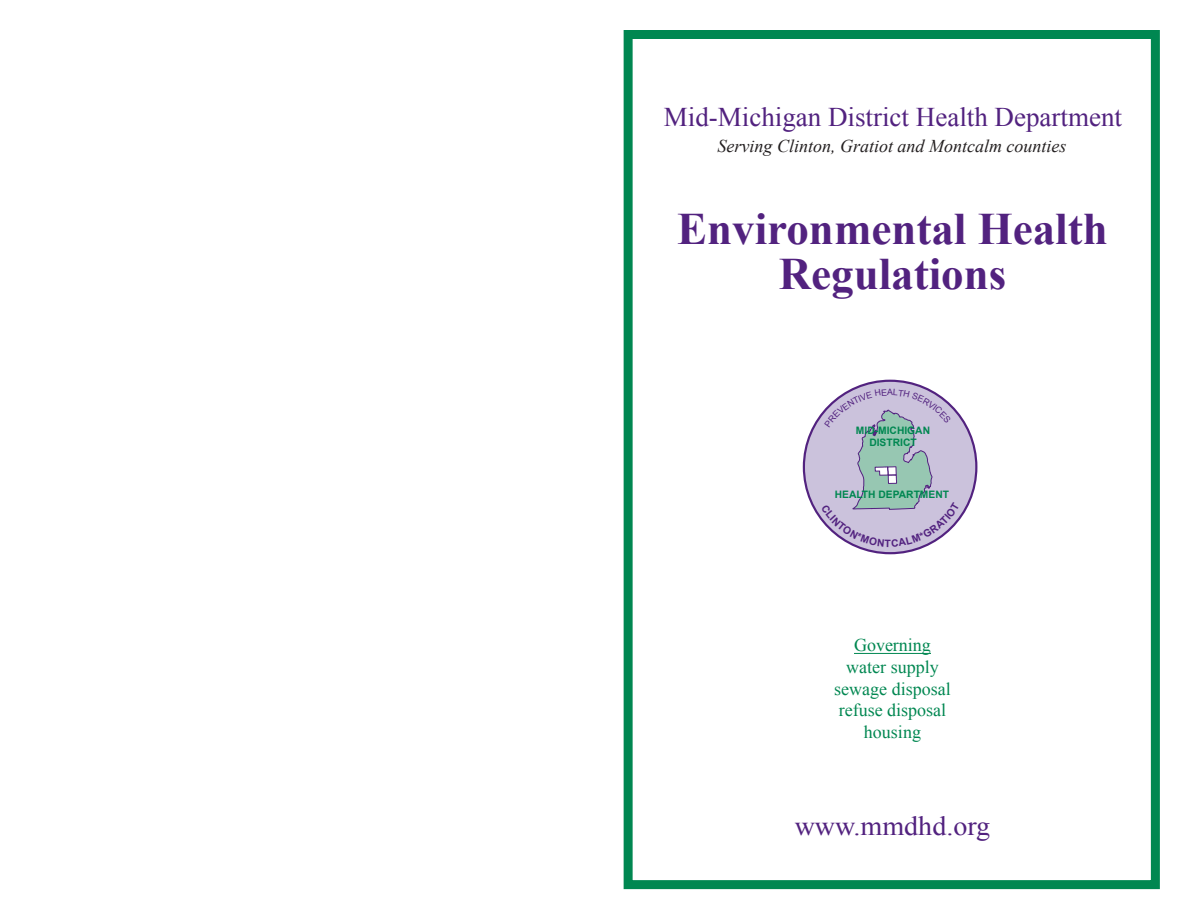
<style>
.page{position:relative;width:1188px;height:918px;background:#fff}
.page>*{position:absolute;margin:0;border:0;box-sizing:border-box;transform-origin:0 0}
.t1{font:700 45px "Times New Roman";color:#52227f}
.t2{font:27px "Times New Roman";color:#52227f}
.t3{font:27px "Times New Roman";color:#52227f;scale:1.04 1}
.t4{font:18px "Times New Roman";color:#008751}
.t5{font:italic 18px "Times New Roman";color:#231f20}
.t6{font:700 10.2px/12.5px "Arial";color:#008751;text-align:center}
.t7{font:8.85px "Arial";color:#52227f}
</style>
<div class="page">
<hr style="left:854px;top:653px;width:77px;height:1px;background:#008751">
<div style="left:804px;top:381px;width:172px;height:172px;background:#cbc2dc;border-radius:50%"></div>
<div style="left:624px;top:30px;width:536px;height:859px;border:9px solid #008751"></div>
<svg style="left:821px;top:389px;width:139px;height:158px"></svg>
<p class="t2" style="left:664px;top:99px;width:460px">Mid-Michigan District Health Department</p>
<p class="t5" style="left:718px;top:133px;width:351px">Serving Clinton, Gratiot and Montcalm counties</p>
<p class="t1" style="left:677px;top:198px;width:432px">Environmental Health</p>
<p class="t1" style="left:779px;top:243px;width:229px">Regulations</p>
<p class="t7" style="left:887px;top:386px;width:7px">A</p>
<p class="t6" style="left:856px;top:425px;width:76px">MID-MICHIGAN<br>DISTRICT</p>
<p class="t6" style="left:835px;top:488px;width:116px">HEALTH DEPARTMENT</p>
<p class="t4" style="left:854px;top:633px;width:78px">Governing</p>
<p class="t4" style="left:846px;top:655px;width:94px">water supply</p>
<p class="t4" style="left:834px;top:677px;width:118px">sewage disposal</p>
<p class="t4" style="left:839px;top:698px;width:109px">refuse disposal</p>
<p class="t4" style="left:864px;top:720px;width:59px">housing</p>
<p class="t3" style="left:795px;top:808px;width:190px">www.mmdhd.org</p>
</div>
